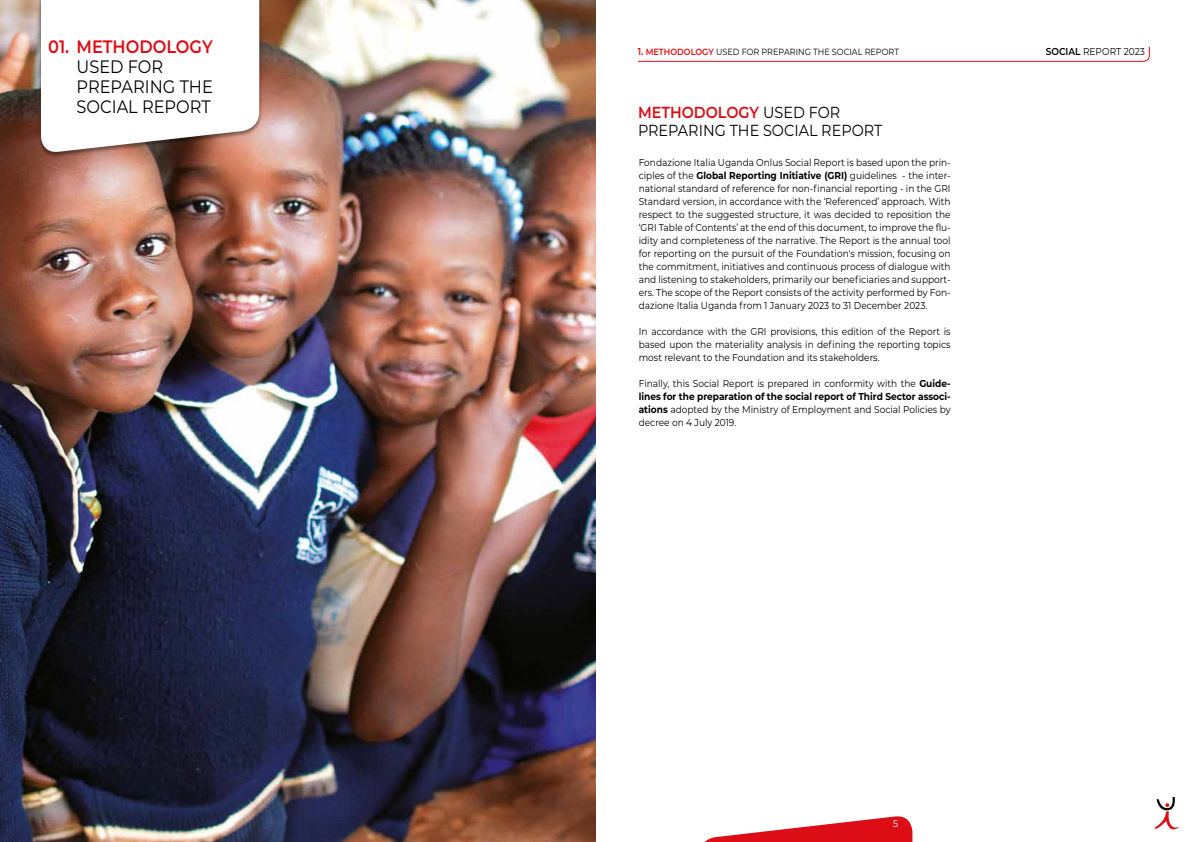
<style>
.page{position:relative;width:1191px;height:842px;background:#fff}
.page>*{position:absolute;margin:0;border:0;box-sizing:border-box;transform-origin:0 0}
.t1{font:18px/20px "Montserrat";color:#000;scale:.9 1}
.t2{font:600 18px "Montserrat";color:#dc0d15;scale:.9 1}
.t3{font:16px/18px "Montserrat";color:#000;scale:.9 1}
.t4{font:10px/13px "Montserrat";color:#000;text-align:justify;scale:.9 1}
.t5{font:10px "Montserrat";color:#fff;scale:.9 1}
.t6{font:9px "Montserrat";color:#000;scale:.9 1}
.s1{font-weight:600;font-size:10px;color:#dc0d15}
.s2{font-weight:600;color:#dc0d15}
.s3{font-weight:700}
.s4{font-weight:600}
</style>
<div class="page">
<img style="left:0;top:0;width:595px;height:842px">
<svg style="left:704px;top:816px;width:208px;height:26px"></svg>
<svg style="left:638px;top:46px;width:512px;height:16px"></svg>
<div style="left:38px;top:0;width:224px;height:158px;background:#000;opacity:.4"></div>
<svg style="left:41px;top:0;width:218px;height:154px"></svg>
<svg style="left:1154px;top:797px;width:24px;height:33px"></svg>
<h1 class="t2" style="left:48px;top:34px;width:184px">01. METHODOLOGY</h1>
<h1 class="t1" style="left:77px;top:56px;width:153px">USED FOR<br>PREPARING THE<br>SOCIAL REPORT</h1>
<p class="t6" style="left:638px;top:46px;width:292px"><span class="s1">1.</span> <span class="s2">METHODOLOGY</span> USED FOR PREPARING THE SOCIAL REPORT</p>
<h2 class="t3" style="left:638px;top:102px;width:273px"><span class="s2">METHODOLOGY</span> USED FOR<br>PREPARING THE SOCIAL REPORT</h2>
<p class="t4" style="left:639px;top:155px;width:348px">Fondazione Italia Uganda Onlus Social Report is based upon the prin&shy;ciples of the <span class="s3">Global Reporting Initiative (GRI)</span> guidelines - the inter&shy;national standard of reference for non-financial reporting - in the GRI Standard version, in accordance with the ‘Referenced’ approach. With respect to the suggested structure, it was decided to reposition the ‘GRI Table of Contents’ at the end of this document, to improve the flu&shy;idity and completeness of the narrative. The Report is the annual tool for reporting on the pursuit of the Foundation's mission, focusing on the commitment, initiatives and continuous process of dialogue with and listening to stakeholders, primarily our beneficiaries and support&shy;ers. The scope of the Report consists of the activity performed by Fon&shy;dazione Italia Uganda from 1 January 2023 to 31 December 2023.</p>
<p class="t4" style="left:639px;top:324px;width:348px">In accordance with the GRI provisions, this edition of the Report is based upon the materiality analysis in defining the reporting topics most relevant to the Foundation and its stakeholders.</p>
<p class="t4" style="left:639px;top:376px;width:348px">Finally, this Social Report is prepared in conformity with the <span class="s3">Guide&shy;lines for the preparation of the social report of Third Sector associ&shy;ations</span> adopted by the Ministry of Employment and Social Policies by decree on 4 July 2019.</p>
<p class="t4" style="left:1045px;top:45px;width:112px"><span class="s4">SOCIAL</span> REPORT 2023</p>
<p class="t5" style="left:893px;top:817px;width:7px">5</p>
</div>
